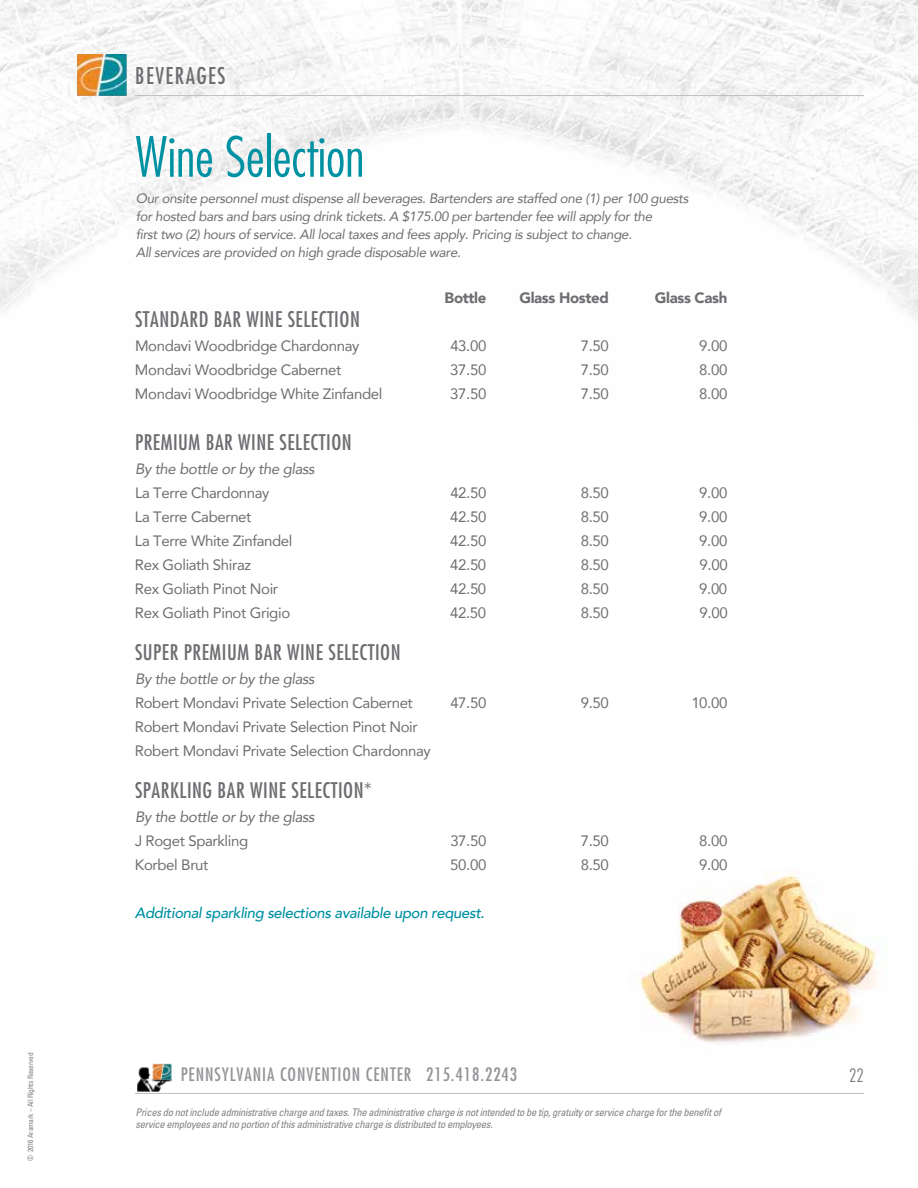
<style>
.page{position:relative;width:918px;height:1188px;background:#fff}
.page>*{position:absolute;margin:0;border:0;box-sizing:border-box;transform-origin:0 0}
.t1{font:300 condensed 54px "Futura";color:#0091a2}
.t2{font:condensed 22.5px "Futura";letter-spacing:.065em;color:#6d6e71}
.t3{font:condensed 21px "Futura";letter-spacing:.025em;color:#6d6e71}
.t4{font:condensed 18px "Futura";letter-spacing:.05em;color:#939598}
.t5{font:300 condensed 18px "Futura";color:#808285}
.t6{font:15px/24px "Avenir";letter-spacing:-.025em;color:#6d6e71}
.t7{font:italic 15px "Avenir";letter-spacing:-.025em;color:#6d6e71}
.t8{font:italic 500 15px "Avenir";letter-spacing:-.025em;color:#0091a2}
.t9{font:900 15px "Avenir";letter-spacing:-.025em;color:#6d6e71}
.t10{font:italic 13.5px/18px "Avenir";letter-spacing:-.025em;color:#6d6e71}
.t11{font:italic condensed 10.5px/12px "Univers";letter-spacing:-.025em;color:#808285}
.t12{font:condensed 7.5px "Univers";letter-spacing:-.025em;color:#808285}
</style>
<div class="page">
<img style="left:0;top:0;width:918px;height:318px">
<img style="left:77px;top:54px;width:50px;height:41px">
<hr style="left:135px;top:95px;width:729px;height:1px;background:#bcbec0">
<img style="left:639px;top:871px;width:239px;height:172px">
<img style="left:137px;top:1063px;width:35px;height:29px">
<hr style="left:135px;top:1093px;width:729px;height:1px;background:#bcbec0">
<p class="t12" style="left:26px;top:1161px;width:110px;rotate:-90deg">© 2016 Aramark – All Rights Reserved</p>
<h2 class="t2" style="left:135px;top:62px;width:92px">BEVERAGES</h2>
<h1 class="t1" style="left:135px;top:123px;width:231px">Wine Selection</h1>
<p class="t10" style="left:136px;top:189px;width:554px">Our onsite personnel must dispense all beverages. Bartenders are staffed one (1) per 100 guests for hosted bars and bars using drink tickets. A $175.00 per bartender fee will apply for the<br>first two (2) hours of service. All local taxes and fees apply. Pricing is subject to change.<br>All services are provided on high grade disposable ware.</p>
<p class="t9" style="left:445px;top:285px;width:43px">Bottle</p>
<p class="t9" style="left:519px;top:285px;width:91px">Glass Hosted</p>
<p class="t9" style="left:655px;top:285px;width:74px">Glass Cash</p>
<h3 class="t3" style="left:135px;top:306px;width:226px">STANDARD BAR WINE SELECTION</h3>
<p class="t6" style="left:135px;top:334px;width:226px">Mondavi Woodbridge Chardonnay</p>
<p class="t6" style="left:450px;top:334px;width:38px">43.00</p>
<p class="t6" style="left:581px;top:334px;width:30px">7.50</p>
<p class="t6" style="left:699px;top:334px;width:30px">9.00</p>
<p class="t6" style="left:135px;top:358px;width:208px">Mondavi Woodbridge Cabernet</p>
<p class="t6" style="left:450px;top:358px;width:38px">37.50</p>
<p class="t6" style="left:581px;top:358px;width:30px">7.50</p>
<p class="t6" style="left:699px;top:358px;width:30px">8.00</p>
<p class="t6" style="left:135px;top:382px;width:249px">Mondavi Woodbridge White Zinfandel</p>
<p class="t6" style="left:450px;top:382px;width:38px">37.50</p>
<p class="t6" style="left:581px;top:382px;width:30px">7.50</p>
<p class="t6" style="left:699px;top:382px;width:30px">8.00</p>
<h3 class="t3" style="left:135px;top:429px;width:218px">PREMIUM BAR WINE SELECTION</h3>
<p class="t7" style="left:135px;top:460px;width:181px">By the bottle or by the glass</p>
<p class="t6" style="left:135px;top:481px;width:136px">La Terre Chardonnay</p>
<p class="t6" style="left:450px;top:481px;width:38px">42.50</p>
<p class="t6" style="left:581px;top:481px;width:30px">8.50</p>
<p class="t6" style="left:699px;top:481px;width:30px">9.00</p>
<p class="t6" style="left:135px;top:505px;width:118px">La Terre Cabernet</p>
<p class="t6" style="left:450px;top:505px;width:38px">42.50</p>
<p class="t6" style="left:581px;top:505px;width:30px">8.50</p>
<p class="t6" style="left:699px;top:505px;width:30px">9.00</p>
<p class="t6" style="left:135px;top:529px;width:159px">La Terre White Zinfandel</p>
<p class="t6" style="left:450px;top:529px;width:38px">42.50</p>
<p class="t6" style="left:581px;top:529px;width:30px">8.50</p>
<p class="t6" style="left:699px;top:529px;width:30px">9.00</p>
<p class="t6" style="left:135px;top:553px;width:118px">Rex Goliath Shiraz</p>
<p class="t6" style="left:450px;top:553px;width:38px">42.50</p>
<p class="t6" style="left:581px;top:553px;width:30px">8.50</p>
<p class="t6" style="left:700px;top:553px;width:30px">9.00</p>
<p class="t6" style="left:135px;top:577px;width:145px">Rex Goliath Pinot Noir</p>
<p class="t6" style="left:450px;top:577px;width:38px">42.50</p>
<p class="t6" style="left:581px;top:577px;width:30px">8.50</p>
<p class="t6" style="left:699px;top:577px;width:30px">9.00</p>
<p class="t6" style="left:135px;top:601px;width:157px">Rex Goliath Pinot Grigio</p>
<p class="t6" style="left:450px;top:601px;width:38px">42.50</p>
<p class="t6" style="left:581px;top:601px;width:30px">8.50</p>
<p class="t6" style="left:700px;top:601px;width:30px">9.00</p>
<h3 class="t3" style="left:135px;top:639px;width:267px">SUPER PREMIUM BAR WINE SELECTION</h3>
<p class="t7" style="left:135px;top:670px;width:181px">By the bottle or by the glass</p>
<p class="t6" style="left:135px;top:691px;width:279px">Robert Mondavi Private Selection Cabernet</p>
<p class="t6" style="left:450px;top:691px;width:38px">47.50</p>
<p class="t6" style="left:581px;top:691px;width:30px">9.50</p>
<p class="t6" style="left:691px;top:691px;width:38px">10.00</p>
<p class="t6" style="left:135px;top:715px;width:297px">Robert Mondavi Private Selection Pinot Noir<br>Robert Mondavi Private Selection Chardonnay</p>
<h3 class="t3" style="left:135px;top:777px;width:238px">SPARKLING BAR WINE SELECTION*</h3>
<p class="t7" style="left:135px;top:808px;width:181px">By the bottle or by the glass</p>
<p class="t6" style="left:135px;top:829px;width:115px">J Roget Sparkling</p>
<p class="t6" style="left:450px;top:829px;width:38px">37.50</p>
<p class="t6" style="left:581px;top:829px;width:30px">7.50</p>
<p class="t6" style="left:699px;top:829px;width:30px">8.00</p>
<p class="t6" style="left:135px;top:853px;width:75px">Korbel Brut</p>
<p class="t6" style="left:450px;top:853px;width:38px">50.00</p>
<p class="t6" style="left:581px;top:853px;width:30px">8.50</p>
<p class="t6" style="left:699px;top:853px;width:30px">9.00</p>
<p class="t8" style="left:135px;top:904px;width:351px">Additional sparkling selections available upon request.</p>
<p class="t4" style="left:181px;top:1063px;width:338px">PENNSYLVANIA CONVENTION CENTER 215.418.2243</p>
<p class="t5" style="left:849px;top:1064px;width:16px">22</p>
<p class="t11" style="left:136px;top:1106px;width:587px">Prices do not include administrative charge and taxes. The administrative charge is not intended to be tip, gratuity or service charge for the benefit of service employees and no portion of this administrative charge is distributed to employees.</p>
</div>
